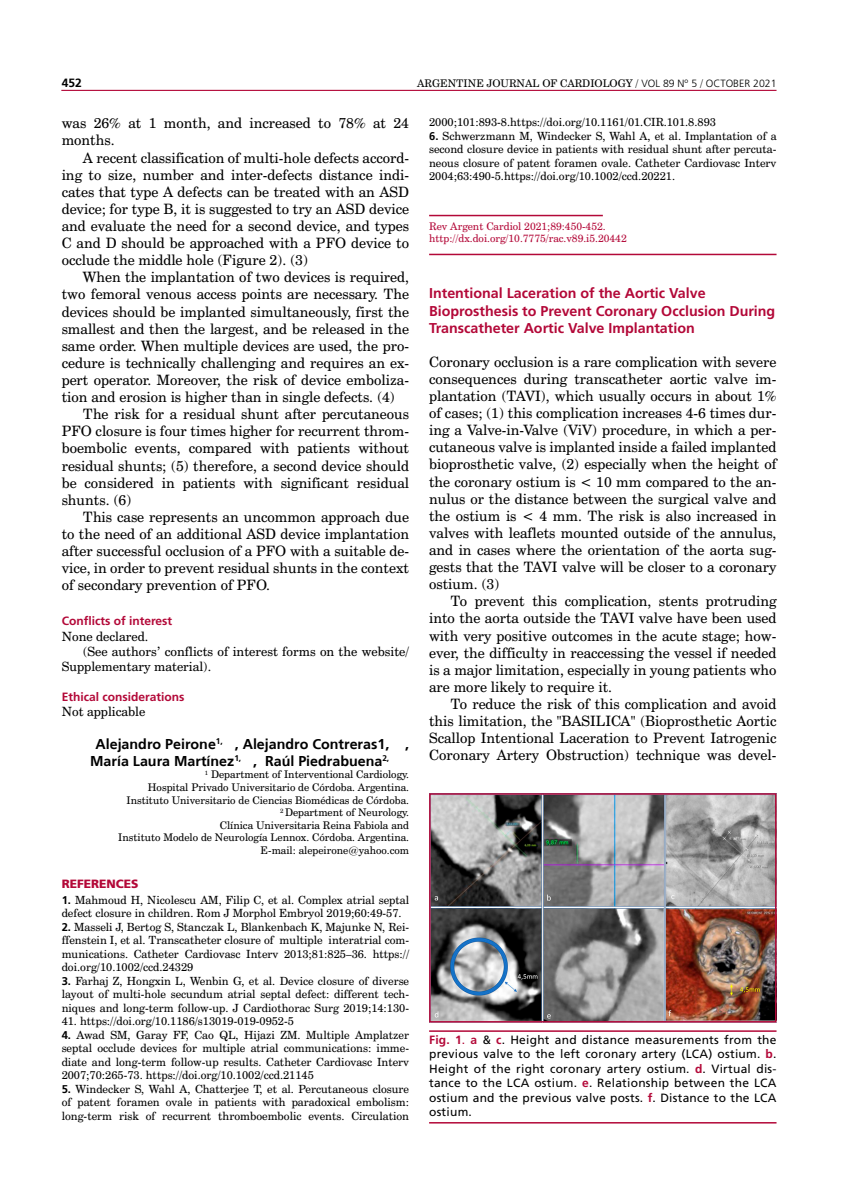
<style>
.page{position:relative;width:851px;height:1191px;background:#fff}
.page>*{position:absolute;margin:0;border:0;box-sizing:border-box;transform-origin:0 0}
.t1{font:14.25px/17.1px "Century Schoolbook BT";color:#000;text-align:justify}
.t2{font:700 14.25px/17.1px "Frutiger LT Std";color:#b30838}
.t3{font:700 14.25px/17.1px "Frutiger";color:#000;text-align:center}
.t4{font:12.75px "Century Schoolbook BT";color:#000}
.t5{font:12px/14.4px "Frutiger LT Std";letter-spacing:.02em;color:#000;text-align:justify}
.t6{font:700 12px "Frutiger LT Std";color:#b30838}
.t7{font:900 12px "Frutiger LT Std";color:#b30838}
.t8{font:700 12px "Frutiger LT Std";color:#000}
.t9{font:11.25px/13.5px "Century Schoolbook BT";color:#000;text-align:justify}
.t10{font:10.5px/12.6px "Century Schoolbook BT";color:#000;text-align:right}
.t11{font:10.5px/12.6px "Century Schoolbook BT";color:#b30838}
.s1{font-family:"Frutiger LT Std";font-weight:300}
.s2{color:#fff}
.s3{font-family:"Frutiger LT Std";font-weight:700}
.s4{font-weight:700;color:#b30838}
.s5{color:#b30838}
</style>
<div class="page">
<hr style="left:61px;top:90px;width:715px;height:1px;background:#b30838">
<hr style="left:429px;top:254px;width:347px;height:1px;background:#b30838">
<hr style="left:429px;top:215px;width:173px;height:1px;background:#b30838">
<hr style="left:429px;top:1122px;width:347px;height:1px;background:#b30838">
<hr style="left:429px;top:1030px;width:347px;height:1px;background:#b30838">
<img style="left:432px;top:796px;width:341px;height:223px">
<div style="left:429px;top:793px;width:347px;height:229px;border:2px solid #b30838"></div>
<p class="t8" style="left:62px;top:75px;width:22px">452</p>
<p class="t10" style="left:417px;top:77px;width:361px">ARGENTINE JOURNAL OF CARDIOLOGY / <span class="s1">VOL 89 Nº 5</span> / <span class="s1">OCTOBER 2021</span></p>
<p class="t1" style="left:62px;top:115px;width:349px">was 26% at 1 month, and increased to 78% at 24 months.</p>
<p class="t1" style="left:62px;top:149px;width:349px;text-indent:21px">A recent classification of multi-hole defects accord&shy;ing to size, number and inter-defects distance indi&shy;cates that type A defects can be treated with an ASD device; for type B, it is suggested to try an ASD device and evaluate the need for a second device, and types C and D should be approached with a PFO device to occlude the middle hole (Figure 2). (3)</p>
<p class="t1" style="left:83px;top:268px;width:327px">When the implantation of two devices is required,</p>
<p class="t1" style="left:62px;top:286px;width:349px">two femoral venous access points are necessary. The</p>
<p class="t1" style="left:62px;top:303px;width:349px">devices should be implanted simultaneously, first the</p>
<p class="t1" style="left:62px;top:320px;width:349px">smallest and then the largest, and be released in the</p>
<p class="t1" style="left:62px;top:337px;width:349px">same order. When multiple devices are used, the pro-</p>
<p class="t1" style="left:62px;top:354px;width:349px">cedure is technically challenging and requires an ex-</p>
<p class="t1" style="left:62px;top:371px;width:349px">pert operator. Moreover, the risk of device emboliza-</p>
<p class="t1" style="left:62px;top:388px;width:335px">tion and erosion is higher than in single defects. (4)</p>
<p class="t1" style="left:83px;top:405px;width:327px">The risk for a residual shunt after percutaneous</p>
<p class="t1" style="left:62px;top:422px;width:349px">PFO closure is four times higher for recurrent throm-</p>
<p class="t1" style="left:62px;top:439px;width:349px">boembolic events, compared with patients without</p>
<p class="t1" style="left:62px;top:457px;width:349px">residual shunts; (5) therefore, a second device should</p>
<p class="t1" style="left:62px;top:474px;width:349px">be considered in patients with significant residual</p>
<p class="t1" style="left:62px;top:491px;width:71px">shunts. (6)</p>
<p class="t1" style="left:83px;top:508px;width:327px">This case represents an uncommon approach due</p>
<p class="t1" style="left:62px;top:525px;width:349px">to the need of an additional ASD device implantation</p>
<p class="t1" style="left:62px;top:542px;width:349px">after successful occlusion of a PFO with a suitable de-</p>
<p class="t1" style="left:62px;top:559px;width:349px">vice, in order to prevent residual shunts in the context</p>
<p class="t1" style="left:62px;top:576px;width:210px">of secondary prevention of PFO.</p>
<p class="t6" style="left:62px;top:614px;width:112px">Conflicts of interest</p>
<p class="t4" style="left:62px;top:628px;width:88px">None declared.</p>
<p class="t4" style="left:83px;top:643px;width:327px">(See authors’ conflicts of interest forms on the website/</p>
<p class="t4" style="left:62px;top:659px;width:151px">Supplementary material).</p>
<p class="t6" style="left:62px;top:690px;width:124px">Ethical considerations</p>
<p class="t4" style="left:62px;top:704px;width:85px">Not applicable</p>
<p class="t3" style="left:90px;top:735px;width:320px">Alejandro Peirone<sup>1,</sup> , Alejandro Contreras1, ,<br>María Laura Martínez<sup>1,</sup> , Raúl Piedrabuena<sup>2,</sup> <span class="s2">,</span></p>
<p class="t10" style="left:118px;top:768px;width:292px"><sup>1</sup> Department of Interventional Cardiology.<br>Hospital Privado Universitario de Córdoba. Argentina.<br>Instituto Universitario de Ciencias Biomédicas de Córdoba.<br><sup>2</sup> Department of Neurology.<br>Clínica Universitaria Reina Fabiola and<br>Instituto Modelo de Neurología Lennox. Córdoba. Argentina.<br>E-mail: alepeirone@yahoo.com</p>
<p class="t7" style="left:62px;top:876px;width:78px">REFERENCES</p>
<p class="t9" style="left:62px;top:893px;width:349px"><span class="s3">1.</span> Mahmoud H, Nicolescu AM, Filip C, et al. Complex atrial septal defect closure in children. Rom J Morphol Embryol 2019;60:49-57.</p>
<p class="t9" style="left:62px;top:920px;width:349px"><span class="s3">2.</span> Masseli J, Bertog S, Stanczak L, Blankenbach K, Majunke N, Rei&shy;ffenstein I, et al. Transcatheter closure of multiple interatrial com&shy;munications. Catheter Cardiovasc Interv 2013;81:825–36. https:// doi.org/10.1002/ccd.24329</p>
<p class="t9" style="left:62px;top:974px;width:349px"><span class="s3">3.</span> Farhaj Z, Hongxin L, Wenbin G, et al. Device closure of diverse layout of multi-hole secundum atrial septal defect: different tech&shy;niques and long-term follow-up. J Cardiothorac Surg 2019;14:130-</p>
<p class="t9" style="left:62px;top:1014px;width:234px">41. https://doi.org/10.1186/s13019-019-0952-5</p>
<p class="t9" style="left:62px;top:1028px;width:349px"><span class="s3">4.</span> Awad SM, Garay FF, Cao QL, Hijazi ZM. Multiple Amplatzer septal occlude devices for multiple atrial communications: imme&shy;diate and long-term follow-up results. Catheter Cardiovasc Interv 2007;70:265-73. https://doi.org/10.1002/ccd.21145</p>
<p class="t9" style="left:62px;top:1082px;width:349px"><span class="s3">5.</span> Windecker S, Wahl A, Chatterjee T, et al. Percutaneous closure of patent foramen ovale in patients with paradoxical embolism: long-term risk of recurrent thromboembolic events. Circulation</p>
<p class="t9" style="left:429px;top:115px;width:288px">2000;101:893-8.https://doi.org/10.1161/01.CIR.101.8.893</p>
<p class="t9" style="left:429px;top:129px;width:349px"><span class="s3">6.</span> Schwerzmann M, Windecker S, Wahl A, et al. Implantation of a second closure device in patients with residual shunt after percuta&shy;neous closure of patent foramen ovale. Catheter Cardiovasc Interv 2004;63:490-5.https://doi.org/10.1002/ccd.20221.</p>
<p class="t11" style="left:429px;top:219px;width:199px">Rev Argent Cardiol 2021;89:450-452. http://dx.doi.org/10.7775/rac.v89.i5.20442</p>
<p class="t2" style="left:429px;top:285px;width:348px">Intentional Laceration of the Aortic Valve<br>Bioprosthesis to Prevent Coronary Occlusion During<br>Transcatheter Aortic Valve Implantation</p>
<p class="t1" style="left:429px;top:353px;width:349px">Coronary occlusion is a rare complication with severe consequences during transcatheter aortic valve im&shy;plantation (TAVI), which usually occurs in about 1% of cases; (1) this complication increases 4-6 times dur&shy;ing a Valve-in-Valve (ViV) procedure, in which a per&shy;cutaneous valve is implanted inside a failed implanted bioprosthetic valve, (2) especially when the height of the coronary ostium is &lt; 10 mm compared to the an&shy;nulus or the distance between the surgical valve and the ostium is &lt; 4 mm. The risk is also increased in valves with leaflets mounted outside of the annulus, and in cases where the orientation of the aorta sug&shy;gests that the TAVI valve will be closer to a coronary ostium. (3)</p>
<p class="t1" style="left:429px;top:592px;width:349px;text-indent:21px">To prevent this complication, stents protruding into the aorta outside the TAVI valve have been used with very positive outcomes in the acute stage; how&shy;ever, the difficulty in reaccessing the vessel if needed is a major limitation, especially in young patients who are more likely to require it.</p>
<p class="t1" style="left:429px;top:695px;width:349px;text-indent:21px">To reduce the risk of this complication and avoid this limitation, the "BASILICA" (Bioprosthetic Aortic Scallop Intentional Laceration to Prevent Iatrogenic Coronary Artery Obstruction) technique was devel-</p>
<p class="t5" style="left:429px;top:1032px;width:349px"><span class="s4">Fig. 1</span><span class="s5">.</span> <span class="s4">a</span> &amp; <span class="s4">c</span>. Height and distance measurements from the previous valve to the left coronary artery (LCA) ostium. <span class="s4">b</span>.<br>Height of the right coronary artery ostium. <span class="s4">d</span>. Virtual dis&shy;tance to the LCA ostium. <span class="s4">e</span>. Relationship between the LCA ostium and the previous valve posts. <span class="s4">f</span>. Distance to the LCA ostium.</p>
</div>
